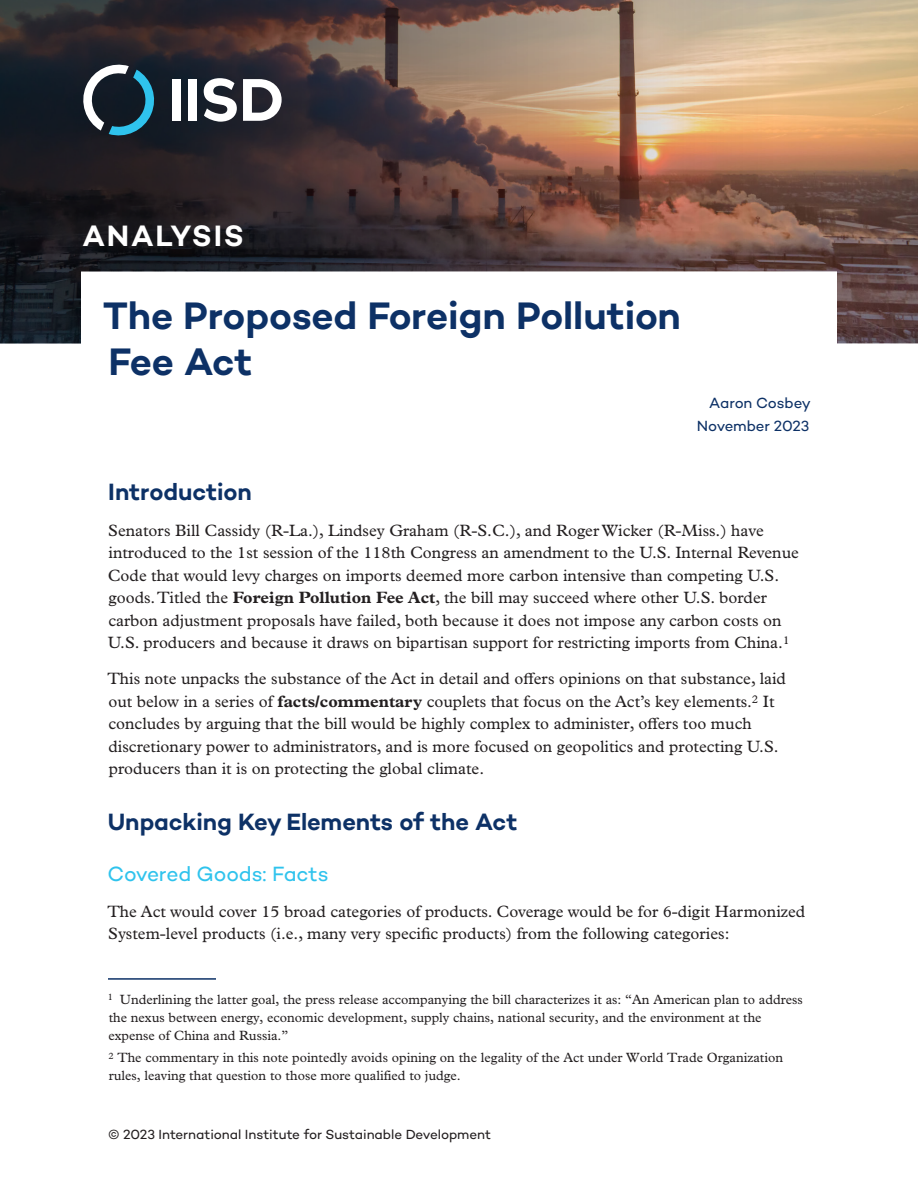
<style>
.page{position:relative;width:918px;height:1188px;background:#fff}
.page>*{position:absolute;margin:0;border:0;box-sizing:border-box;transform-origin:0 0}
.Cover-Title{font:600 39px/46.5px "Campton";letter-spacing:-.005em;color:#0d3166}
.t1{font:600 30px "Campton";letter-spacing:.06em;color:#fff}
.t2{font:600 24px "Campton";letter-spacing:-.005em;color:#0d3166}
.t3{font:21px "Campton";letter-spacing:-.01em;color:#2fc3ed}
.t4{font:16.5px/22.5px "Plantin MT Pro";color:#231f20}
.Authors_Date{font:15px "Campton";letter-spacing:-.01em;color:#0d3166}
.Footnotes{font:13.5px/18px "Plantin MT Pro";color:#231f20}
.t5{font:13.5px "Campton";letter-spacing:-.005em;color:#231f20}
.s1{font-weight:700}
</style>
<div class="page">
<img style="left:0;top:0;width:918px;height:343px">
<div style="left:77px;top:218px;width:173px;height:36px;background:#231f20;opacity:.6"></div>
<svg style="left:82px;top:64px;width:76px;height:72px;background:#37515f"></svg>
<svg style="left:204px;top:78px;width:33px;height:44px"></svg>
<div style="left:172px;top:79px;width:9px;height:42px;background:#fff"></div>
<div style="left:188px;top:79px;width:9px;height:42px;background:#fff"></div>
<svg style="left:243px;top:79px;width:39px;height:42px"></svg>
<hr style="left:108px;top:978px;width:108px;height:2px;background:#0d3166">
<h2 class="t1" style="left:82px;top:217px;width:163px">ANALYSIS</h2>
<p class="Cover-Title" style="left:103px;top:291px;width:580px">The Proposed Foreign Pollution<br>Fee Act</p>
<p class="Authors_Date" style="left:709px;top:394px;width:103px">Aaron Cosbey</p>
<p class="Authors_Date" style="left:697px;top:416px;width:114px">November 2023</p>
<h1 class="t2" style="left:108px;top:476px;width:145px">Introduction</h1>
<p class="t4" style="left:108px;top:519px;width:693px">Senators Bill Cassidy (R-La.), Lindsey Graham (R-S.C.), and Roger Wicker (R-Miss.) have introduced to the 1st session of the 118th Congress an amendment to the U.S. Internal Revenue Code that would levy charges on imports deemed more carbon intensive than competing U.S. goods. Titled the <span class="s1">Foreign Pollution Fee Act</span>, the bill may succeed where other U.S. border carbon adjustment proposals have failed, both because it does not impose any carbon costs on U.S. producers and because it draws on bipartisan support for restricting imports from China.<sup>1</sup></p>
<p class="t4" style="left:107px;top:668px;width:680px">This note unpacks the substance of the Act in detail and offers opinions on that substance, laid out below in a series of <span class="s1">facts/commentary</span> couplets that focus on the Act’s key elements.<sup>2</sup> It concludes by arguing that the bill would be highly complex to administer, offers too much discretionary power to administrators, and is more focused on geopolitics and protecting U.S. producers than it is on protecting the global climate.</p>
<h1 class="t2" style="left:108px;top:806px;width:411px">Unpacking Key Elements of the Act</h1>
<h2 class="t3" style="left:108px;top:860px;width:222px">Covered Goods: Facts</h2>
<p class="t4" style="left:107px;top:900px;width:699px">The Act would cover 15 broad categories of products. Coverage would be for 6-digit Harmonized<br>System-level products (i.e., many very specific products) from the following categories:</p>
<p class="Footnotes" style="left:108px;top:990px;width:696px"><sup>1</sup> Underlining the latter goal, the press release accompanying the bill characterizes it as: “An American plan to address the nexus between energy, economic development, supply chains, national security, and the environment at the expense of China and Russia.”</p>
<p class="Footnotes" style="left:109px;top:1049px;width:676px"><sup>2</sup> The commentary in this note pointedly avoids opining on the legality of the Act under World Trade Organization rules, leaving that question to those more qualified to judge.</p>
<p class="t5" style="left:108px;top:1126px;width:385px">© 2023 International Institute for Sustainable Development</p>
</div>
